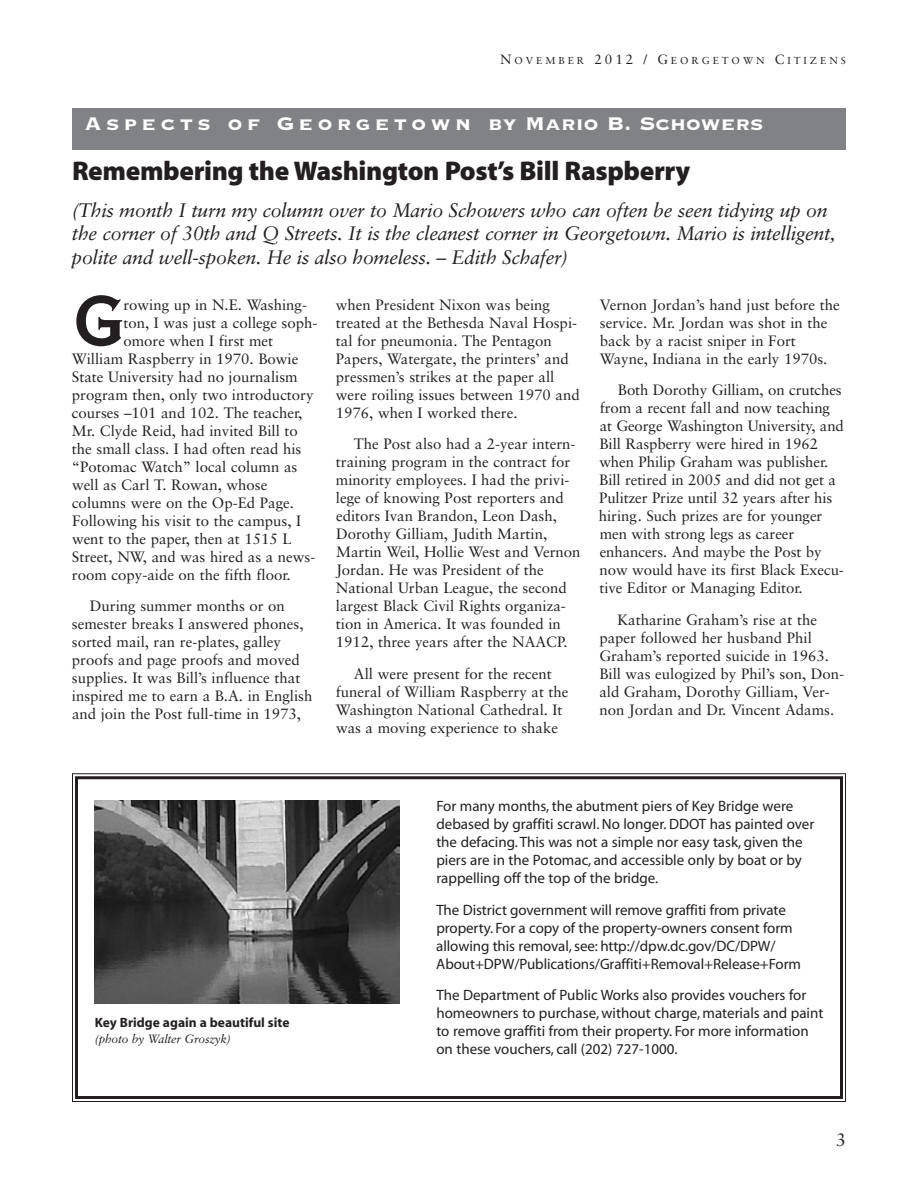
<style>
.page{position:relative;width:918px;height:1188px;background:#fff}
.page>*{position:absolute;margin:0;border:0;box-sizing:border-box;transform-origin:0 0}
.t1{font:95.1px "Copperplate Thirty BC";color:#231f20}
.t2{font:27px "Myriad MM 830 wt 300 wd";letter-spacing:-.01em;color:#231f20}
.t3{font:24px "Copperplate Thirty Three BC";letter-spacing:.185em;color:#fff}
.t4{font:italic 19.5px/23.4px "Sabon";letter-spacing:-.015em;color:#231f20}
.t5{font:18px "Sabon";color:#231f20}
.t6{font:15px/18px "Sabon";color:#231f20}
.t7{font:15px/18px "Myriad MM 400 wt 600 wd";color:#231f20}
.t8{font:13.5px "Myriad MM 700 wt 600 wd";color:#231f20}
.t9{font:italic 12px "Sabon";letter-spacing:-.015em;color:#231f20}
.t10{font:10.2px "Sabon";letter-spacing:.295em;color:#231f20}
.s1{font-size:13.5px}
</style>
<div class="page">
<div style="left:75px;top:776px;width:768px;height:323px;border:3px solid #231f20"></div>
<div style="left:72px;top:108px;width:774px;height:42px;background:#808285"></div>
<img style="left:94px;top:800px;width:305px;height:203px">
<p class="t10" style="left:500px;top:55px;width:347px"><span class="s1">N</span>OVEMBER <span class="s1">2012 / G</span>EORGETOWN <span class="s1">C</span>ITIZENS</p>
<h3 class="t3" style="left:84px;top:111px;width:680px">Aspects of Georgetown by Mario B. Schowers</h3>
<h2 class="t2" style="left:72px;top:161px;width:620px">Remembering the Washington Post’s Bill Raspberry</h2>
<p class="t4" style="left:72px;top:198px;width:766px">(This month I turn my column over to Mario Schowers who can often be seen tidying up on the corner of 30th and Q Streets. It is the cleanest corner in Georgetown. Mario is intelligent, polite and well-spoken. He is also homeless. – Edith Schafer)</p>
<h1 class="t1" style="left:72px;top:275px;width:54px">G</h1>
<p class="t6" style="left:123px;top:295px;width:185px">rowing up in N.E. Washing-</p>
<p class="t6" style="left:123px;top:313px;width:196px">ton, I was just a college soph-</p>
<p class="t6" style="left:123px;top:331px;width:151px">omore when I first met</p>
<p class="t6" style="left:72px;top:349px;width:228px">William Raspberry in 1970. Bowie</p>
<p class="t6" style="left:72px;top:367px;width:227px">State University had no journalism</p>
<p class="t6" style="left:72px;top:385px;width:243px">program then, only two introductory</p>
<p class="t6" style="left:72px;top:403px;width:232px">courses –101 and 102. The teacher,</p>
<p class="t6" style="left:72px;top:421px;width:227px">Mr. Clyde Reid, had invited Bill to</p>
<p class="t6" style="left:72px;top:439px;width:231px">the small class. I had often read his</p>
<p class="t6" style="left:72px;top:457px;width:227px">“Potomac Watch” local column as</p>
<p class="t6" style="left:72px;top:475px;width:197px">well as Carl T. Rowan, whose</p>
<p class="t6" style="left:72px;top:493px;width:224px">columns were on the Op-Ed Page.</p>
<p class="t6" style="left:72px;top:511px;width:231px">Following his visit to the campus, I</p>
<p class="t6" style="left:72px;top:529px;width:221px">went to the paper, then at 1515 L</p>
<p class="t6" style="left:72px;top:547px;width:245px">Street, NW, and was hired as a news-</p>
<p class="t6" style="left:72px;top:565px;width:220px">room copy-aide on the fifth floor.</p>
<p class="t6" style="left:72px;top:597px;width:242px;text-indent:18px">During summer months or on semester breaks I answered phones, sorted mail, ran re-plates, galley proofs and page proofs and moved supplies. It was Bill’s influence that inspired me to earn a B.A. in English and join the Post full-time in 1973,</p>
<p class="t6" style="left:336px;top:295px;width:245px">when President Nixon was being treated at the Bethesda Naval Hospi&shy;tal for pneumonia. The Pentagon Papers, Watergate, the printers’ and pressmen’s strikes at the paper all were roiling issues between 1970 and 1976, when I worked there.</p>
<p class="t6" style="left:336px;top:435px;width:246px;text-indent:18px">The Post also had a 2-year intern&shy;training program in the contract for minority employees. I had the privi&shy;lege of knowing Post reporters and editors Ivan Brandon, Leon Dash, Dorothy Gilliam, Judith Martin, Martin Weil, Hollie West and Vernon Jordan. He was President of the National Urban League, the second largest Black Civil Rights organiza&shy;tion in America. It was founded in 1912, three years after the NAACP.</p>
<p class="t6" style="left:336px;top:664px;width:234px;text-indent:18px">All were present for the recent funeral of William Raspberry at the Washington National Cathedral. It was a moving experience to shake</p>
<p class="t6" style="left:600px;top:295px;width:241px">Vernon Jordan’s hand just before the service. Mr. Jordan was shot in the back by a racist sniper in Fort Wayne, Indiana in the early 1970s.</p>
<p class="t6" style="left:599px;top:381px;width:246px;text-indent:19px">Both Dorothy Gilliam, on crutches from a recent fall and now teaching at George Washington University, and Bill Raspberry were hired in 1962 when Philip Graham was publisher.<br>Bill retired in 2005 and did not get a Pulitzer Prize until 32 years after his hiring. Such prizes are for younger men with strong legs as career enhancers. And maybe the Post by now would have its first Black Execu&shy;tive Editor or Managing Editor.</p>
<p class="t6" style="left:599px;top:610px;width:246px;text-indent:18px">Katharine Graham’s rise at the paper followed her husband Phil Graham’s reported suicide in 1963.<br>Bill was eulogized by Phil’s son, Don&shy;ald Graham, Dorothy Gilliam, Ver&shy;non Jordan and Dr. Vincent Adams.</p>
<p class="t8" style="left:95px;top:1017px;width:196px">Key Bridge again a beautiful site</p>
<p class="t9" style="left:95px;top:1032px;width:137px">(photo by Walter Groszyk)</p>
<p class="t7" style="left:436px;top:798px;width:379px">For many months, the abutment piers of Key Bridge were debased by graffiti scrawl. No longer. DDOT has painted over the defacing. This was not a simple nor easy task, given the piers are in the Potomac, and accessible only by boat or by rappelling off the top of the bridge.</p>
<p class="t7" style="left:436px;top:902px;width:366px">The District government will remove graffiti from private property. For a copy of the property-owners consent form allowing this removal, see: http://dpw.dc.gov/DC/DPW/ About+DPW/Publications/Graffiti+Removal+Release+Form</p>
<p class="t7" style="left:436px;top:987px;width:389px">The Department of Public Works also provides vouchers for homeowners to purchase, without charge, materials and paint to remove graffiti from their property. For more information on these vouchers, call (202) 727-1000.</p>
<p class="t5" style="left:836px;top:1129px;width:12px">3</p>
</div>
